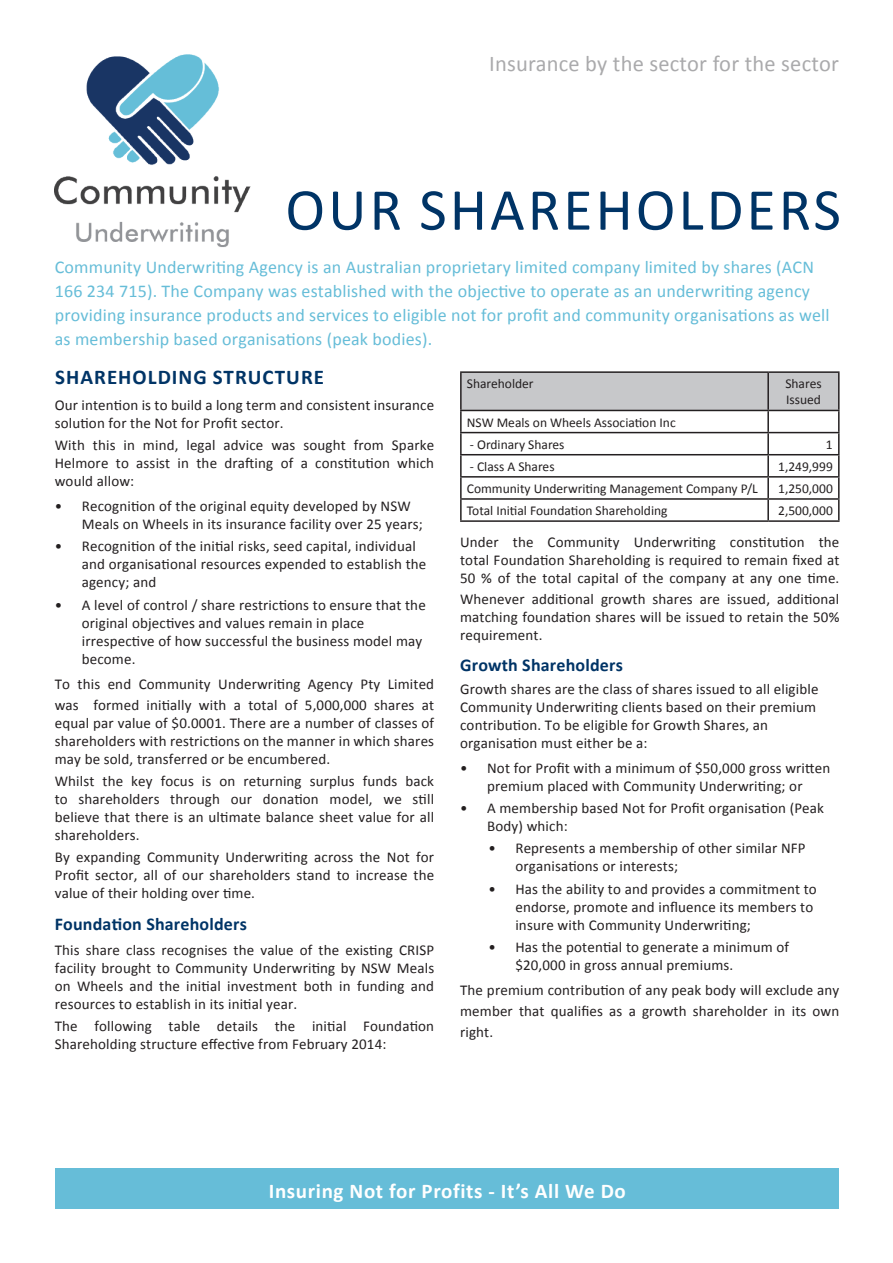
<style>
.page{position:relative;width:893px;height:1263px;background:#fff}
.page>*{position:absolute;margin:0;border:0;box-sizing:border-box;transform-origin:0 0}
.t1{font:60px "Calibri";letter-spacing:.05em;color:#003466}
.t2{font:22.5px "Calibri";letter-spacing:.01em;color:#aaaaac}
.t3{font:700 21px "Calibri";letter-spacing:.03em;color:#fff}
.t4{font:700 21px "Calibri";letter-spacing:.05em;color:#003466}
.t5{font:18px/24px "Calibri";letter-spacing:.01em;color:#66bdd8}
.t6{font:700 18px "Calibri";letter-spacing:.01em;color:#003466}
.t7{font:15px/18px "Calibri";letter-spacing:.01em;color:#231f20}
.t8{font:13.5px/16.2px "Calibri";color:#231f20}
</style>
<div class="page">
<img style="left:54px;top:54px;width:196px;height:193px">
<div style="left:462px;top:373px;width:376px;height:37px;background:#c7c8ca"></div>
<hr style="left:460px;top:371px;width:308px;height:2px;background:#231f20">
<hr style="left:460px;top:373px;width:2px;height:37px;background:#231f20">
<hr style="left:768px;top:371px;width:72px;height:2px;background:#231f20">
<hr style="left:767px;top:373px;width:2px;height:37px;background:#231f20">
<hr style="left:838px;top:373px;width:2px;height:37px;background:#231f20">
<hr style="left:460px;top:410px;width:308px;height:1px;background:#231f20">
<hr style="left:460px;top:411px;width:2px;height:21px;background:#231f20">
<hr style="left:768px;top:410px;width:72px;height:1px;background:#231f20">
<hr style="left:767px;top:411px;width:2px;height:21px;background:#231f20">
<hr style="left:838px;top:411px;width:2px;height:21px;background:#231f20">
<hr style="left:460px;top:432px;width:308px;height:1px;background:#231f20">
<hr style="left:460px;top:433px;width:2px;height:21px;background:#231f20">
<hr style="left:768px;top:432px;width:72px;height:1px;background:#231f20">
<hr style="left:767px;top:433px;width:2px;height:21px;background:#231f20">
<hr style="left:838px;top:433px;width:2px;height:21px;background:#231f20">
<hr style="left:460px;top:454px;width:308px;height:1px;background:#231f20">
<hr style="left:460px;top:455px;width:2px;height:21px;background:#231f20">
<hr style="left:768px;top:454px;width:72px;height:1px;background:#231f20">
<hr style="left:767px;top:455px;width:2px;height:21px;background:#231f20">
<hr style="left:838px;top:455px;width:2px;height:21px;background:#231f20">
<hr style="left:460px;top:476px;width:308px;height:2px;background:#231f20">
<hr style="left:460px;top:478px;width:2px;height:20px;background:#231f20">
<hr style="left:768px;top:476px;width:72px;height:2px;background:#231f20">
<hr style="left:767px;top:478px;width:2px;height:20px;background:#231f20">
<hr style="left:838px;top:478px;width:2px;height:20px;background:#231f20">
<hr style="left:460px;top:498px;width:308px;height:2px;background:#231f20">
<hr style="left:460px;top:500px;width:2px;height:20px;background:#231f20">
<hr style="left:768px;top:498px;width:72px;height:2px;background:#231f20">
<hr style="left:767px;top:500px;width:2px;height:20px;background:#231f20">
<hr style="left:838px;top:500px;width:2px;height:20px;background:#231f20">
<hr style="left:460px;top:520px;width:308px;height:2px;background:#231f20">
<hr style="left:768px;top:520px;width:72px;height:2px;background:#231f20">
<div style="left:56px;top:1168px;width:783px;height:41px;background:#66bdd8"></div>
<p class="t2" style="left:489px;top:49px;width:351px">Insurance by the sector for the sector</p>
<p class="t1" style="left:285px;top:172px;width:557px">OUR SHAREHOLDERS</p>
<p class="t5" style="left:55px;top:255px;width:776px">Community Underwriting Agency is an Australian proprietary limited company limited by shares (ACN 166 234 715). The Company was established with the objective to operate as an underwriting agency providing insurance products and services to eligible not for profit and community organisations as well as membership based organisations (peak bodies).</p>
<p class="t4" style="left:55px;top:364px;width:270px">SHAREHOLDING STRUCTURE</p>
<p class="t7" style="left:55px;top:396px;width:381px">Our intention is to build a long term and consistent insurance solution for the Not for Profit sector.</p>
<p class="t7" style="left:55px;top:436px;width:381px;text-align:justify">With this in mind, legal advice was sought from Sparke Helmore to assist in the drafting of a constitution which would allow:</p>
<p class="t7" style="left:82px;top:497px;width:342px;text-indent:-27px">• Recognition of the original equity developed by NSW<br>Meals on Wheels in its insurance facility over 25 years;</p>
<p class="t7" style="left:82px;top:537px;width:346px;text-indent:-27px">• Recognition of the initial risks, seed capital, individual and organisational resources expended to establish the agency; and</p>
<p class="t7" style="left:82px;top:596px;width:346px;text-indent:-27px">• A level of control / share restrictions to ensure that the original objectives and values remain in place irrespective of how successful the business model may become.</p>
<p class="t7" style="left:55px;top:673px;width:381px;line-height:21px">To this end Community Underwriting Agency Pty Limited was formed initially with a total of 5,000,000 shares at</p>
<p class="t7" style="left:55px;top:714px;width:381px;text-align:justify">equal par value of $0.0001. There are a number of classes of shareholders with restrictions on the manner in which shares may be sold, transferred or be encumbered.</p>
<p class="t7" style="left:55px;top:772px;width:381px;text-align:justify">Whilst the key focus is on returning surplus funds back to shareholders through our donation model, we still believe that there is an ultimate balance sheet value for all shareholders.</p>
<p class="t7" style="left:55px;top:848px;width:381px;text-align:justify">By expanding Community Underwriting across the Not for Profit sector, all of our shareholders stand to increase the value of their holding over time.</p>
<p class="t6" style="left:55px;top:912px;width:194px">Foundation Shareholders</p>
<p class="t7" style="left:55px;top:941px;width:381px;text-align:justify">This share class recognises the value of the existing CRISP facility brought to Community Underwriting by NSW Meals on Wheels and the initial investment both in funding and resources to establish in its initial year.</p>
<p class="t7" style="left:55px;top:1017px;width:381px">The following table details the initial Foundation<br>Shareholding structure effective from February 2014:</p>
<p class="t8" style="left:467px;top:376px;width:68px">Shareholder</p>
<p class="t8" style="left:785px;top:376px;width:38px">Shares<br>Issued</p>
<p class="t8" style="left:467px;top:414px;width:210px">NSW Meals on Wheels Association Inc</p>
<p class="t8" style="left:470px;top:436px;width:96px">- Ordinary Shares</p>
<p class="t8" style="left:826px;top:436px;width:8px">1</p>
<p class="t8" style="left:470px;top:458px;width:86px">- Class A Shares</p>
<p class="t8" style="left:778px;top:458px;width:56px">1,249,999</p>
<p class="t8" style="left:467px;top:480px;width:293px">Community Underwriting Management Company P/L</p>
<p class="t8" style="left:778px;top:480px;width:56px">1,250,000</p>
<p class="t8" style="left:467px;top:503px;width:202px">Total Initial Foundation Shareholding</p>
<p class="t8" style="left:778px;top:503px;width:56px">2,500,000</p>
<p class="t7" style="left:460px;top:533px;width:381px;text-align:justify">Under the Community Underwriting constitution the total Foundation Shareholding is required to remain fixed at 50 % of the total capital of the company at any one time.</p>
<p class="t7" style="left:460px;top:590px;width:381px;text-align:justify">Whenever additional growth shares are issued, additional matching foundation shares will be issued to retain the 50% requirement.</p>
<p class="t6" style="left:460px;top:654px;width:164px">Growth Shareholders</p>
<p class="t7" style="left:460px;top:680px;width:360px">Growth shares are the class of shares issued to all eligible Community Underwriting clients based on their premium contribution. To be eligible for Growth Shares, an organisation must either be a:</p>
<p class="t7" style="left:460px;top:759px;width:372px;text-align:center">• Not for Profit with a minimum of $50,000 gross written premium placed with Community Underwriting; or</p>
<p class="t7" style="left:487px;top:799px;width:338px;text-indent:-27px">• A membership based Not for Profit organisation (Peak<br>Body) which:</p>
<p class="t7" style="left:515px;top:839px;width:292px;text-indent:-27px">• Represents a membership of other similar NFP organisations or interests;</p>
<p class="t7" style="left:515px;top:880px;width:303px;text-indent:-27px">• Has the ability to and provides a commitment to endorse, promote and influence its members to insure with Community Underwriting;</p>
<p class="t7" style="left:515px;top:938px;width:275px;text-indent:-27px">• Has the potential to generate a minimum of $20,000 in gross annual premiums.</p>
<p class="t7" style="left:460px;top:980px;width:381px;line-height:21px;text-align:justify">The premium contribution of any peak body will exclude any member that qualifies as a growth shareholder in its own right.</p>
<p class="t3" style="left:269px;top:1177px;width:359px">Insuring Not for Profits - It’s All We Do</p>
</div>
